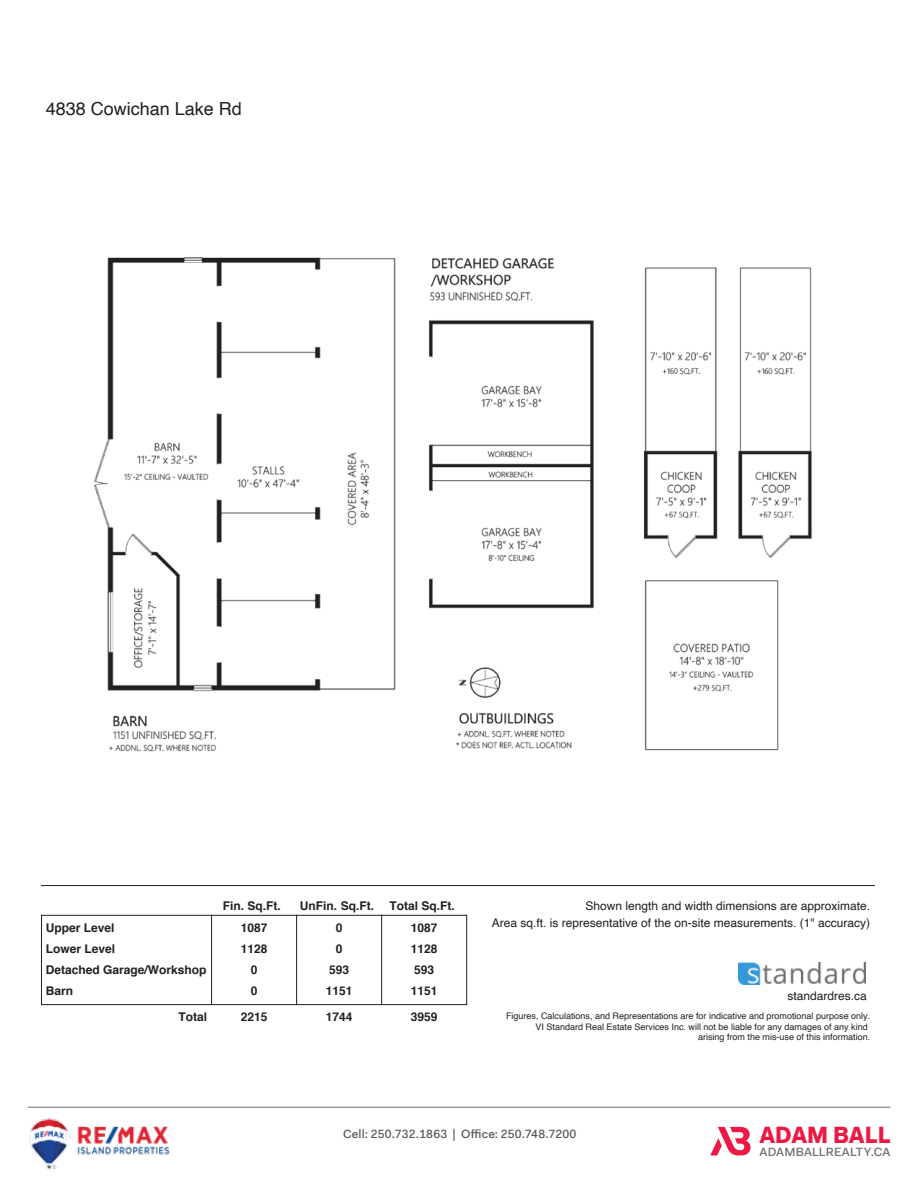
<style>
.page{position:relative;width:918px;height:1188px;background:#fff}
.page>*{position:absolute;margin:0;border:0;box-sizing:border-box;transform-origin:0 0}
.t1{font:900 23.7px "Fakt Pro";color:#ed1944;scale:.91 1}
.t2{font:18px "Helvetica";color:#231f20}
.t3{font:700 12px "Helvetica";color:#231f20}
.t4{font:12px/17px "Helvetica";color:#231f20;text-align:right}
.t5{font:500 12px "Fakt Pro";letter-spacing:.015em;color:#58595b}
.t6{font:500 12px "Fakt Pro";letter-spacing:.015em;color:#6d6e71}
.t7{font:9px/10.6px "Helvetica";color:#231f20;text-align:right}
</style>
<div class="page">
<img style="left:29px;top:1118px;width:142px;height:51px">
<svg style="left:710px;top:1127px;width:41px;height:28px"></svg>
<hr style="left:28px;top:1107px;width:862px;height:1px;background:#6d6e71">
<img style="left:93px;top:257px;width:719px;height:495px">
<hr style="left:41px;top:885px;width:833px;height:1px;background:#231f20">
<img style="left:738px;top:962px;width:128px;height:22px">
<hr style="left:41px;top:915px;width:1px;height:90px;background:#231f20">
<hr style="left:211px;top:915px;width:1px;height:90px;background:#231f20">
<hr style="left:296px;top:915px;width:1px;height:90px;background:#231f20">
<hr style="left:381px;top:915px;width:1px;height:90px;background:#231f20">
<hr style="left:466px;top:915px;width:1px;height:90px;background:#231f20">
<hr style="left:41px;top:915px;width:426px;height:1px;background:#231f20">
<hr style="left:41px;top:1004px;width:426px;height:1px;background:#231f20">
<h2 class="t2" style="left:46px;top:95px;width:198px">4838 Cowichan Lake Rd</h2>
<h3 class="t3" style="left:223px;top:897px;width:60px">Fin. Sq.Ft.</h3>
<h3 class="t3" style="left:300px;top:897px;width:76px">UnFin. Sq.Ft.</h3>
<h3 class="t3" style="left:389px;top:897px;width:67px">Total Sq.Ft.</h3>
<h3 class="t3" style="left:46px;top:918px;width:70px">Upper Level</h3>
<h3 class="t3" style="left:241px;top:918px;width:28px">1087</h3>
<h3 class="t3" style="left:336px;top:918px;width:8px">0</h3>
<h3 class="t3" style="left:411px;top:918px;width:28px">1087</h3>
<h3 class="t3" style="left:46px;top:939px;width:71px">Lower Level</h3>
<h3 class="t3" style="left:241px;top:939px;width:28px">1128</h3>
<h3 class="t3" style="left:336px;top:939px;width:8px">0</h3>
<h3 class="t3" style="left:411px;top:939px;width:28px">1128</h3>
<h3 class="t3" style="left:46px;top:960px;width:162px">Detached Garage/Workshop</h3>
<h3 class="t3" style="left:251px;top:960px;width:8px">0</h3>
<h3 class="t3" style="left:329px;top:960px;width:22px">593</h3>
<h3 class="t3" style="left:414px;top:960px;width:22px">593</h3>
<h3 class="t3" style="left:46px;top:982px;width:29px">Barn</h3>
<h3 class="t3" style="left:251px;top:982px;width:8px">0</h3>
<h3 class="t3" style="left:326px;top:982px;width:28px">1151</h3>
<h3 class="t3" style="left:411px;top:982px;width:28px">1151</h3>
<h3 class="t3" style="left:179px;top:1007px;width:30px">Total</h3>
<h3 class="t3" style="left:241px;top:1007px;width:28px">2215</h3>
<h3 class="t3" style="left:326px;top:1007px;width:28px">1744</h3>
<h3 class="t3" style="left:411px;top:1007px;width:28px">3959</h3>
<h3 class="t4" style="left:492px;top:898px;width:380px">Shown length and width dimensions are approximate.<br>Area sq.ft. is representative of the on-site measurements. (1" accuracy)</h3>
<h3 class="t4" style="left:787px;top:987px;width:81px">standardres.ca</h3>
<p class="t7" style="left:506px;top:1011px;width:366px">Figures, Calculations, and Representations are for indicative and promotional purpose only.<br>VI Standard Real Estate Services Inc. will not be liable for any damages of any kind<br>arising from the mis-use of this information.</p>
<h3 class="t5" style="left:343px;top:1126px;width:235px">Cell: 250.732.1863 | Office: 250.748.7200</h3>
<h1 class="t1" style="left:759px;top:1119px;width:146px">ADAM BALL</h1>
<h3 class="t6" style="left:760px;top:1144px;width:133px">ADAMBALLREALTY.CA</h3>
</div>
